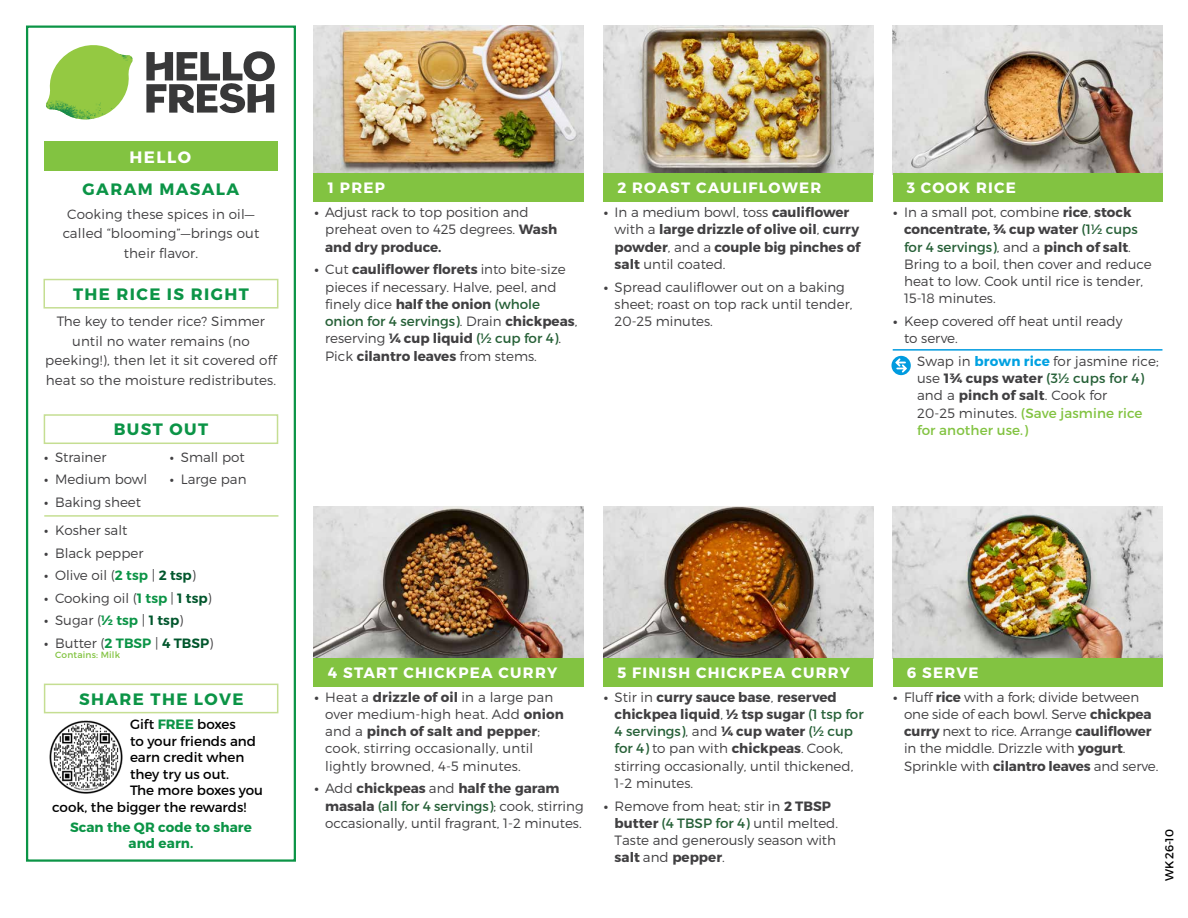
<style>
.page{position:relative;width:1188px;height:918px;background:#fff}
.page>*{position:absolute;margin:0;border:0;box-sizing:border-box;transform-origin:0 0}
.t1{font:700 16.5px "Montserrat";letter-spacing:.085em;color:#0b9446}
.t2{font:700 16.5px "Montserrat";letter-spacing:.085em;color:#fff}
.t3{font:700 15px "Montserrat";letter-spacing:.085em;color:#fff}
.t4{font:300 13.5px/17.2px "Montserrat";color:#414042}
.t5{font:700 13.5px/17.2px "Montserrat";color:#414042}
.t6{font:13.5px "Montserrat";color:#000}
.t7{font:700 13.5px/16.5px "Montserrat";letter-spacing:.01em;color:#0b9446;text-align:center}
.t8{font:11.55px "Montserrat";color:#000}
.t9{font:9px "Montserrat";letter-spacing:.02em;color:#82c341}
.s1{font-weight:600}
.s2{font-weight:600;color:#0b9446}
.s3{font-weight:600;color:#00562c}
.s4{font-weight:700;color:#0b9446}
.s5{font-weight:700}
.s6{font-weight:400;color:#266037}
.s7{font-weight:300}
.s8{font-weight:700;color:#00a1e1}
.s9{font-weight:400;color:#82c341}
</style>
<div class="page">
<div style="left:44px;top:414px;width:234px;height:30px;border:2px solid #c5de92"></div>
<div style="left:43px;top:279px;width:235px;height:30px;border:2px solid #c5de92"></div>
<img style="left:314px;top:26px;width:270px;height:148px">
<img style="left:603px;top:26px;width:270px;height:148px">
<img style="left:893px;top:26px;width:270px;height:148px">
<img style="left:603px;top:507px;width:270px;height:151px">
<img style="left:314px;top:507px;width:270px;height:151px">
<img style="left:893px;top:507px;width:270px;height:151px">
<div style="left:603px;top:174px;width:270px;height:28px;background:#82c341"></div>
<div style="left:603px;top:658px;width:270px;height:28px;background:#82c341"></div>
<div style="left:893px;top:174px;width:270px;height:28px;background:#82c341"></div>
<div style="left:893px;top:658px;width:270px;height:28px;background:#82c341"></div>
<div style="left:314px;top:174px;width:270px;height:28px;background:#82c341"></div>
<div style="left:314px;top:658px;width:270px;height:28px;background:#82c341"></div>
<svg style="left:146px;top:51px;width:129px;height:62px"></svg>
<svg style="left:52px;top:45px;width:77px;height:50px"></svg>
<img style="left:93px;top:45px;width:40px;height:33px">
<img style="left:51px;top:73px;width:74px;height:14px">
<img style="left:46px;top:78px;width:76px;height:41px">
<img style="left:91px;top:87px;width:34px;height:32px">
<div style="left:26px;top:26px;width:270px;height:836px;border:2px solid #0b9446"></div>
<div style="left:44px;top:142px;width:234px;height:29px;background:#82c341"></div>
<svg style="left:891px;top:356px;width:20px;height:19px"></svg>
<svg style="left:895px;top:358px;width:12px;height:15px"></svg>
<hr style="left:893px;top:349px;width:269px;height:2px;background:#009bdf">
<hr style="left:44px;top:515px;width:234px;height:2px;background:#c5de92">
<div style="left:44px;top:684px;width:234px;height:29px;border:2px solid #c5de92"></div>
<img style="left:49px;top:720px;width:74px;height:74px">
<p class="t2" style="left:130px;top:147px;width:63px">HELLO</p>
<p class="t1" style="left:83px;top:179px;width:158px">GARAM MASALA</p>
<p class="t4" style="left:63px;top:204px;width:198px;line-height:19.5px;text-align:center">Cooking these spices in oil— called “blooming”—brings out their flavor.</p>
<p class="t1" style="left:73px;top:284px;width:177px">THE RICE IS RIGHT</p>
<p class="t4" style="left:45px;top:312px;width:233px;line-height:19.5px;text-align:center">The key to tender rice? Simmer until no water remains (no peeking!), then let it sit covered off heat so the moisture redistributes.</p>
<p class="t1" style="left:114px;top:419px;width:96px">BUST OUT</p>
<p class="t4" style="left:44px;top:448px;width:64px"><span class="s1">•</span> Strainer</p>
<p class="t4" style="left:44px;top:471px;width:105px"><span class="s1">•</span> Medium bowl</p>
<p class="t4" style="left:44px;top:493px;width:98px"><span class="s1">•</span> Baking sheet</p>
<p class="t4" style="left:170px;top:448px;width:76px"><span class="s1">•</span> Small pot</p>
<p class="t4" style="left:170px;top:471px;width:78px"><span class="s1">•</span> Large pan</p>
<p class="t4" style="left:44px;top:521px;width:85px"><span class="s1">•</span> Kosher salt</p>
<p class="t4" style="left:44px;top:544px;width:101px"><span class="s1">•</span> Black pepper</p>
<p class="t4" style="left:44px;top:566px;width:153px"><span class="s1">•</span> Olive oil (<span class="s2">2 tsp</span> | <span class="s3">2 tsp</span>)</p>
<p class="t4" style="left:44px;top:589px;width:169px"><span class="s1">•</span> Cooking oil (<span class="s2">1 tsp</span> | <span class="s3">1 tsp</span>)</p>
<p class="t4" style="left:44px;top:611px;width:141px"><span class="s1">•</span> Sugar (<span class="s2">½ tsp</span> | <span class="s3">1 tsp</span>)</p>
<p class="t4" style="left:44px;top:634px;width:171px"><span class="s1">•</span> Butter (<span class="s2">2 TBSP</span> | <span class="s3">4 TBSP</span>)</p>
<p class="t9" style="left:55px;top:650px;width:67px">Contains: Milk</p>
<p class="t1" style="left:79px;top:689px;width:166px">SHARE THE LOVE</p>
<p class="t6" style="left:130px;top:716px;width:107px">Gift <span class="s4">FREE</span> boxes</p>
<p class="t6" style="left:130px;top:733px;width:128px">to your friends and</p>
<p class="t6" style="left:130px;top:749px;width:116px">earn credit when</p>
<p class="t6" style="left:130px;top:766px;width:100px">they try us out.</p>
<p class="t6" style="left:130px;top:782px;width:135px">The more boxes you</p>
<p class="t6" style="left:52px;top:799px;width:195px">cook, the bigger the rewards!</p>
<p class="t7" style="left:70px;top:819px;width:183px">Scan the QR code to share and earn.</p>
<p class="t3" style="left:328px;top:179px;width:59px">1 PREP</p>
<p class="t4" style="left:325px;top:204px;width:233px;text-indent:-11px"><span class="s5">•</span> Adjust rack to top position and preheat oven to 425 degrees. <span class="s5">Wash and dry produce.</span></p>
<p class="t4" style="left:325px;top:261px;width:254px;text-indent:-11px"><span class="s5">•</span> Cut <span class="s5">cauliflower florets</span> into bite-size pieces if necessary. Halve, peel, and finely dice <span class="s5">half the onion</span> <span class="s6">(whole onion for 4 servings)</span>. Drain <span class="s5">chickpeas</span>, reserving <span class="s5">¼ cup liquid</span> <span class="s6">(½ cup for 4)</span>.<br>Pick <span class="s5">cilantro leaves</span> from stems.</p>
<p class="t3" style="left:617px;top:179px;width:206px">2 ROAST CAULIFLOWER</p>
<p class="t5" style="left:615px;top:204px;width:247px;text-indent:-11px">• <span class="s7">In a medium bowl, toss</span> cauliflower <span class="s7">with a</span> large drizzle of olive oil<span class="s7">,</span> curry powder<span class="s7">, and a</span> couple big pinches of salt <span class="s7">until coated.</span></p>
<p class="t4" style="left:615px;top:278px;width:239px;text-indent:-11px"><span class="s5">•</span> Spread cauliflower out on a baking sheet; roast on top rack until tender,<br>20-25 minutes.</p>
<p class="t3" style="left:907px;top:179px;width:111px">3 COOK RICE</p>
<p class="t4" style="left:904px;top:204px;width:249px;text-indent:-11px"><span class="s5">•</span> In a small pot, combine <span class="s5">rice</span>, <span class="s5">stock concentrate, ¾ cup water</span> <span class="s6">(1½ cups for 4 servings)</span>, and a <span class="s5">pinch of salt</span>.<br>Bring to a boil, then cover and reduce heat to low. Cook until rice is tender,<br>15-18 minutes.</p>
<p class="t4" style="left:904px;top:312px;width:220px;text-indent:-11px"><span class="s5">•</span> Keep covered off heat until ready to serve.</p>
<p class="t4" style="left:917px;top:352px;width:243px">Swap in <span class="s8">brown rice</span> for jasmine rice; use <span class="s5">1¾ cups water</span> <span class="s6">(3½ cups for 4) </span>and a <span class="s5">pinch of salt</span>. Cook for<br>20-25 minutes. <span class="s9">(Save jasmine rice for another use.)</span></p>
<p class="t3" style="left:328px;top:663px;width:231px">4 START CHICKPEA CURRY</p>
<p class="t4" style="left:325px;top:688px;width:240px;text-indent:-11px"><span class="s5">•</span> Heat a <span class="s5">drizzle of oil</span> in a large pan over medium-high heat. Add <span class="s5">onion </span>and a <span class="s5">pinch of salt and pepper</span>; cook, stirring occasionally, until lightly browned, 4-5 minutes.</p>
<p class="t4" style="left:325px;top:780px;width:260px;text-indent:-11px"><span class="s5">•</span> Add <span class="s5">chickpeas</span> and <span class="s5">half the garam masala</span> <span class="s6">(all for 4 servings)</span>; cook, stirring occasionally, until fragrant, 1-2 minutes.</p>
<p class="t3" style="left:617px;top:663px;width:234px">5 FINISH CHICKPEA CURRY</p>
<p class="t4" style="left:615px;top:688px;width:251px;text-indent:-11px"><span class="s5">•</span> Stir in <span class="s5">curry sauce base</span>, <span class="s5">reserved chickpea liquid</span>, <span class="s5">½ tsp sugar</span> <span class="s6">(1 tsp for<br>4 servings)</span>, and <span class="s5">¼ cup water</span> <span class="s6">(½ cup for 4)</span> to pan with <span class="s5">chickpeas</span>. Cook, stirring occasionally, until thickened,<br>1-2 minutes.</p>
<p class="t4" style="left:615px;top:797px;width:225px;text-indent:-11px"><span class="s5">•</span> Remove from heat; stir in <span class="s5">2 TBSP butter</span> <span class="s6">(4 TBSP for 4)</span> until melted.<br>Taste and generously season with <span class="s5">salt</span> and <span class="s5">pepper</span>.</p>
<p class="t3" style="left:907px;top:663px;width:73px">6 SERVE</p>
<p class="t4" style="left:904px;top:688px;width:256px;text-indent:-11px"><span class="s5">•</span> Fluff <span class="s5">rice</span> with a fork; divide between one side of each bowl. Serve <span class="s5">chickpea curry</span> next to rice. Arrange <span class="s5">cauliflower </span>in the middle. Drizzle with <span class="s5">yogurt</span>.<br>Sprinkle with <span class="s5">cilantro leaves</span> and serve.</p>
<p class="t8" style="left:1162px;top:881px;width:53px;rotate:-90deg">WK 26-10</p>
</div>
